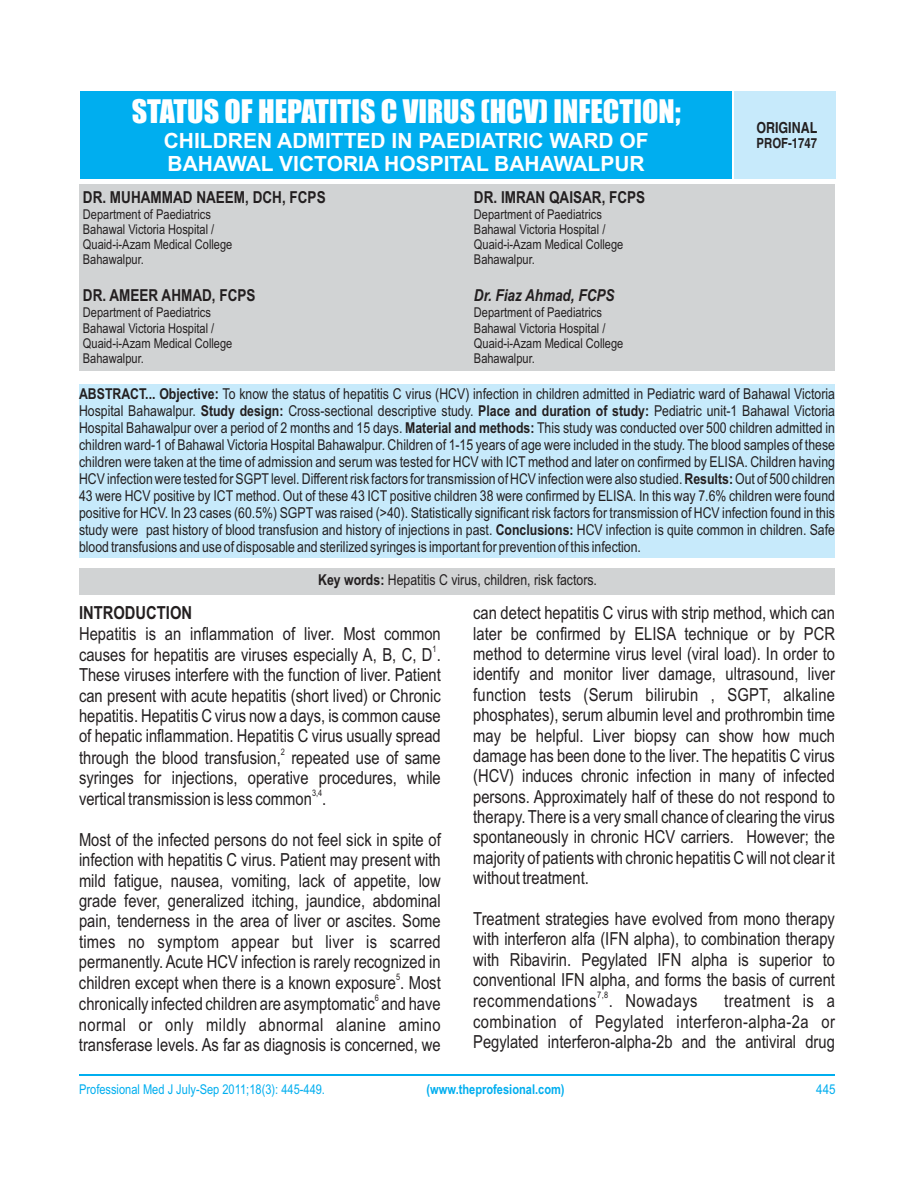
<style>
.page{position:relative;width:918px;height:1188px;background:#fff}
.page>*{position:absolute;margin:0;border:0;box-sizing:border-box;transform-origin:0 0}
.t1{font:30px "Impact";color:#fff}
.t2{font:700 21px/23.4px "Arial";color:#fff}
.t3{font:18px/20.4px "Arial Narrow";color:#231f20}
.t4{font:18px "Arial Narrow";letter-spacing:.025em;color:#231f20}
.t5{font:700 18px "Arial Narrow";color:#231f20}
.t6{font:700 16.5px "Arial Narrow";color:#231f20}
.t7{font:italic 700 16.5px "Arial Narrow";color:#231f20}
.t8{font:15.15px "Switzerland";color:#231f20;scale:.82 1}
.t9{font:15px/17.1px "Arial Narrow";color:#231f20;text-align:justify}
.t10{font:13.95px "Switzerland";color:#231f20;scale:.81 1}
.t11{font:13.5px "Arial Narrow";color:#231f20}
.t12{font:13.5px "Arial Narrow";color:#00aeef}
.t13{font:700 13.5px "Arial Narrow";color:#00aeef}
.t14{font:13.5px "Arial Narrow";color:#00aeef;scale:1.04 1}
.t15{font:9px "Arial Narrow";color:#231f20}
.s1{font-weight:700}
</style>
<div class="page">
<div style="left:79px;top:185px;width:756px;height:186px;background:#d1d3d4"></div>
<div style="left:79px;top:568px;width:756px;height:27px;background:#d1d3d4"></div>
<div style="left:80px;top:91px;width:755px;height:88px;background:#c7eafb"></div>
<div style="left:79px;top:385px;width:756px;height:173px;background:#c7eafb"></div>
<div style="left:80px;top:91px;width:652px;height:88px;background:#00aeef"></div>
<hr style="left:79px;top:1074px;width:756px;height:2px;background:#00aeef">
<hr style="left:732px;top:91px;width:2px;height:88px;background:#fff">
<h1 class="t1" style="left:132px;top:99px;width:550px">STATUS OF HEPATITIS C VIRUS (HCV) INFECTION;</h1>
<p class="t2" style="left:164px;top:131px;width:486px">CHILDREN ADMITTED IN PAEDIATRIC WARD OF<br>BAHAWAL VICTORIA HOSPITAL BAHAWALPUR</p>
<p class="t6" style="left:83px;top:191px;width:244px">DR. MUHAMMAD NAEEM, DCH, FCPS</p>
<p class="t6" style="left:474px;top:191px;width:173px">DR. IMRAN QAISAR, FCPS</p>
<p class="t11" style="left:83px;top:209px;width:129px">Department of Paediatrics</p>
<p class="t11" style="left:474px;top:209px;width:129px">Department of Paediatrics</p>
<p class="t11" style="left:83px;top:224px;width:133px">Bahawal Victoria Hospital /</p>
<p class="t11" style="left:474px;top:224px;width:133px">Bahawal Victoria Hospital /</p>
<p class="t11" style="left:83px;top:239px;width:151px">Quaid-i-Azam Medical College</p>
<p class="t11" style="left:474px;top:239px;width:151px">Quaid-i-Azam Medical College</p>
<p class="t11" style="left:83px;top:255px;width:62px">Bahawalpur.</p>
<p class="t11" style="left:474px;top:255px;width:62px">Bahawalpur.</p>
<p class="t6" style="left:83px;top:289px;width:174px">DR. AMEER AHMAD, FCPS</p>
<p class="t7" style="left:474px;top:289px;width:142px">Dr. Fiaz Ahmad, FCPS</p>
<p class="t11" style="left:83px;top:307px;width:129px">Department of Paediatrics</p>
<p class="t11" style="left:474px;top:307px;width:129px">Department of Paediatrics</p>
<p class="t11" style="left:83px;top:323px;width:133px">Bahawal Victoria Hospital /</p>
<p class="t11" style="left:474px;top:323px;width:133px">Bahawal Victoria Hospital /</p>
<p class="t11" style="left:83px;top:338px;width:151px">Quaid-i-Azam Medical College</p>
<p class="t11" style="left:474px;top:338px;width:151px">Quaid-i-Azam Medical College</p>
<p class="t11" style="left:83px;top:353px;width:62px">Bahawalpur.</p>
<p class="t11" style="left:474px;top:353px;width:62px">Bahawalpur.</p>
<p class="t8" style="left:756px;top:119px;width:76px">ORIGINAL</p>
<p class="t10" style="left:757px;top:134px;width:76px">PROF-1747</p>
<p class="t9" style="left:79px;top:386px;width:758px"><span class="s1">ABSTRACT... Objective:</span> To know the status of hepatitis C virus (HCV) infection in children admitted in Pediatric ward of Bahawal Victoria Hospital Bahawalpur. <span class="s1">Study design:</span> Cross-sectional descriptive study. <span class="s1">Place and duration of study:</span> Pediatric unit-1 Bahawal Victoria Hospital Bahawalpur over a period of 2 months and 15 days. <span class="s1">Material and methods:</span> This study was conducted over 500 children admitted in children ward-1 of Bahawal Victoria Hospital Bahawalpur. Children of 1-15 years of age were included in the study. The blood samples of these children were taken at the time of admission and serum was tested for HCV with ICT method and later on confirmed by ELISA. Children having HCV infection were tested for SGPTlevel. Different risk factors for transmission of HCV infection were also studied. <span class="s1">Results:</span>Out of 500 children 43 were HCV positive by ICT method. Out of these 43 ICT positive children 38 were confirmed by ELISA. In this way 7.6% children were found positive for HCV. In 23 cases (60.5%) SGPT was raised (&gt;40). Statistically significant risk factors for transmission of HCV infection found in this study were past history of blood transfusion and history of injections in past. <span class="s1">Conclusions:</span> HCV infection is quite common in children. Safe blood transfusions and use of disposable and sterilized syringes is important for prevention of this infection.</p>
<p class="t9" style="left:318px;top:573px;width:280px"><span class="s1">Key words:</span> Hepatitis C virus, children, risk factors.</p>
<p class="t5" style="left:79px;top:606px;width:115px">INTRODUCTION</p>
<p class="t3" style="left:473px;top:604px;width:363px">can detect hepatitis C virus with strip method, which can</p>
<p class="t3" style="left:79px;top:625px;width:363px">Hepatitis is an inflammation of liver. Most common</p>
<p class="t3" style="left:473px;top:625px;width:363px">later be confirmed by ELISA technique or by PCR</p>
<p class="t15" style="left:433px;top:645px;width:6px">1</p>
<p class="t3" style="left:79px;top:646px;width:363px">causes for hepatitis are viruses especially A, B, C, D .</p>
<p class="t3" style="left:473px;top:645px;width:363px">method to determine virus level (viral load). In order to</p>
<p class="t3" style="left:79px;top:666px;width:363px">These viruses interfere with the function of liver. Patient</p>
<p class="t3" style="left:473px;top:666px;width:363px">identify and monitor liver damage, ultrasound, liver</p>
<p class="t3" style="left:79px;top:687px;width:363px">can present with acute hepatitis (short lived) or Chronic</p>
<p class="t3" style="left:473px;top:686px;width:363px">function tests (Serum bilirubin , SGPT, alkaline</p>
<p class="t3" style="left:79px;top:707px;width:363px">hepatitis. Hepatitis C virus now a days, is common cause</p>
<p class="t3" style="left:473px;top:706px;width:363px">phosphates), serum albumin level and prothrombin time</p>
<p class="t3" style="left:79px;top:728px;width:363px">of hepatic inflammation. Hepatitis C virus usually spread</p>
<p class="t3" style="left:473px;top:727px;width:363px">may be helpful. Liver biopsy can show how much</p>
<p class="t15" style="left:281px;top:748px;width:6px">2</p>
<p class="t3" style="left:79px;top:749px;width:363px">through the blood transfusion, repeated use of same</p>
<p class="t3" style="left:473px;top:747px;width:363px">damage has been done to the liver. The hepatitis C virus</p>
<p class="t3" style="left:79px;top:769px;width:363px">syringes for injections, operative procedures, while</p>
<p class="t3" style="left:473px;top:767px;width:363px">(HCV) induces chronic infection in many of infected</p>
<p class="t15" style="left:312px;top:789px;width:12px">3,4</p>
<p class="t3" style="left:79px;top:790px;width:249px">verticaltransmission is less common .</p>
<p class="t3" style="left:473px;top:788px;width:363px">persons. Approximately half of these do not respond to therapy. There is a very small chance of clearing the virus</p>
<p class="t3" style="left:79px;top:831px;width:363px">Most of the infected persons do not feel sick in spite of</p>
<p class="t3" style="left:473px;top:829px;width:363px">spontaneously in chronic HCV carriers. However; the majority of patients with chronic hepatitis C will not clear it</p>
<p class="t3" style="left:79px;top:851px;width:363px">infection with hepatitis C virus. Patient may present with mild</p>
<p class="t3" style="left:473px;top:869px;width:117px">without treatment.</p>
<p class="t3" style="left:79px;top:872px;width:363px;text-align:justify;text-indent:35px">fatigue, nausea, vomiting, lack of appetite, low grade fever, generalized itching, jaundice, abdominal pain, tenderness in the area of liver or ascites. Some</p>
<p class="t3" style="left:473px;top:910px;width:363px">Treatment strategies have evolved from mono therapy with interferon alfa (IFN alpha), to combination therapy</p>
<p class="t3" style="left:79px;top:933px;width:363px">times no symptom appear but liver is scarred permanently. Acute HCV infection is rarely recognized in</p>
<p class="t3" style="left:473px;top:951px;width:363px">with Ribavirin. Pegylated IFN alpha is superior to</p>
<p class="t3" style="left:79px;top:974px;width:363px">children except when there is a known exposure . Most</p>
<p class="t3" style="left:473px;top:971px;width:363px">conventional IFN alpha, and forms the basis of current</p>
<p class="t15" style="left:597px;top:992px;width:13px">7,8</p>
<p class="t15" style="left:396px;top:974px;width:6px">5</p>
<p class="t3" style="left:79px;top:995px;width:363px">chronically infected children are asymptomatic and have</p>
<p class="t4" style="left:473px;top:994px;width:226px">recommendations . Nowadays</p>
<p class="t4" style="left:724px;top:994px;width:112px">treatment is a</p>
<p class="t4" style="left:79px;top:1017px;width:363px">normal or only mildly abnormal alanine amino</p>
<p class="t3" style="left:473px;top:1013px;width:363px">combination of Pegylated interferon-alpha-2a or<br>Pegylated interferon-alpha-2b and the antiviral drug</p>
<p class="t15" style="left:375px;top:995px;width:6px">6</p>
<p class="t3" style="left:79px;top:1036px;width:363px">transferase levels. As far as diagnosis is concerned, we</p>
<p class="t12" style="left:79px;top:1084px;width:247px">Professional Med J July-Sep 2011;18(3): 445-449.</p>
<p class="t13" style="left:427px;top:1084px;width:140px">(www.theprofesional.com)</p>
<p class="t14" style="left:816px;top:1084px;width:20px">445</p>
</div>
